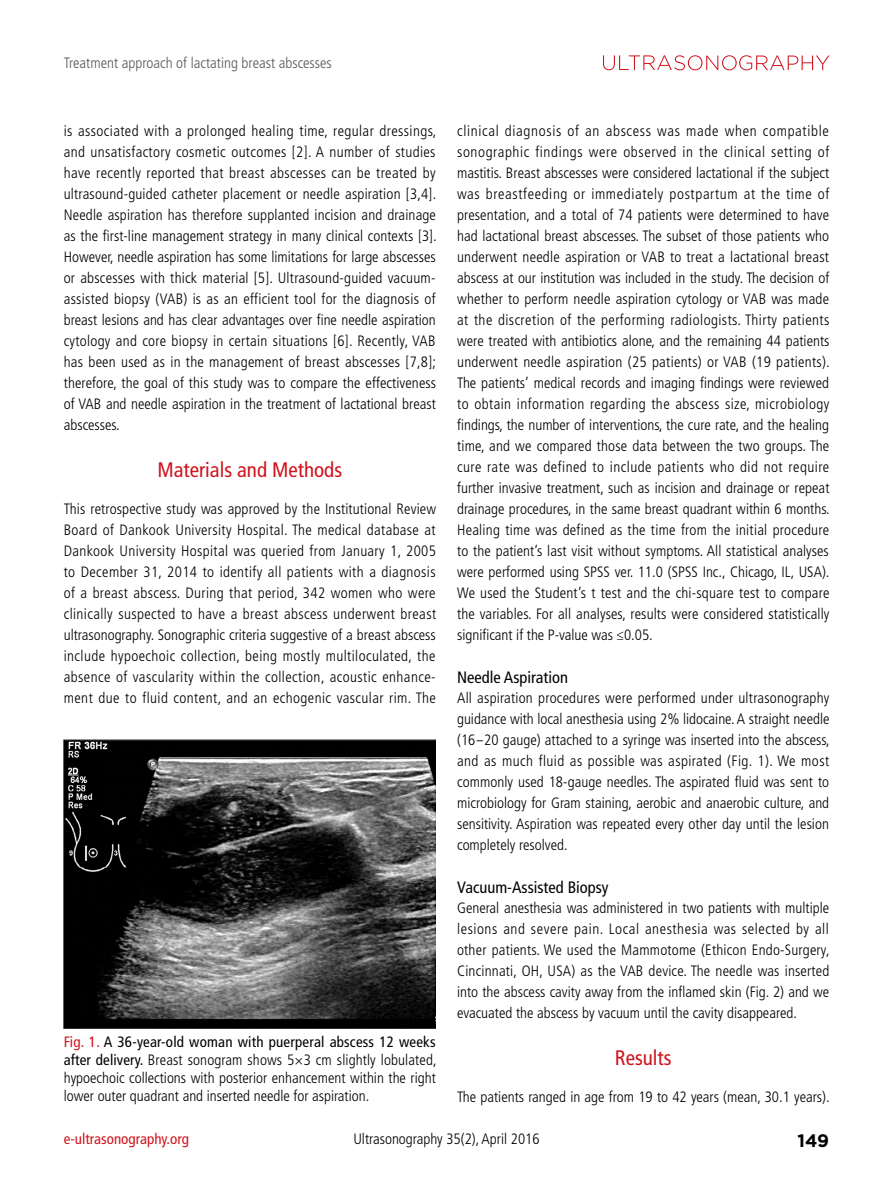
<style>
.page{position:relative;width:893px;height:1191px;background:#fff}
.page>*{position:absolute;margin:0;border:0;box-sizing:border-box;transform-origin:0 0}
.t1{font:condensed 21px "Frutiger LT Std";color:#d0131c}
.t2{font:700 18px "Gotham";color:#000}
.t3{font:condensed 16.5px "Frutiger LT Std";color:#000}
.t4{font:300 condensed 15px/21px "Frutiger LT Std";color:#000;text-align:justify}
.t5{font:300 condensed 15px "Frutiger LT Std";color:#5a5757}
.t6{font:condensed 15px "Frutiger LT Std";color:#d0131c}
.s1{font-weight:400;color:#d0131c}
.s2{font-weight:400}
</style>
<div class="page">
<svg style="left:603px;top:55px;width:226px;height:15px"></svg>
<img style="left:64px;top:739px;width:372px;height:289px">
<p class="t5" style="left:64px;top:54px;width:270px">Treatment approach of lactating breast abscesses</p>
<p class="t4" style="left:64px;top:120px;width:374px">is associated with a prolonged healing time, regular dressings, and unsatisfactory cosmetic outcomes [2]. A number of studies have recently reported that breast abscesses can be treated by ultrasound-guided catheter placement or needle aspiration [3,4].<br>Needle aspiration has therefore supplanted incision and drainage as the first-line management strategy in many clinical contexts [3].<br>However, needle aspiration has some limitations for large abscesses or abscesses with thick material [5]. Ultrasound-guided vacuum&shy;assisted biopsy (VAB) is as an efficient tool for the diagnosis of breast lesions and has clear advantages over fine needle aspiration cytology and core biopsy in certain situations [6]. Recently, VAB has been used as in the management of breast abscesses [7,8]; therefore, the goal of this study was to compare the effectiveness of VAB and needle aspiration in the treatment of lactational breast abscesses.</p>
<h1 class="t1" style="left:157px;top:457px;width:186px">Materials and Methods</h1>
<p class="t4" style="left:64px;top:498px;width:374px">This retrospective study was approved by the Institutional Review Board of Dankook University Hospital. The medical database at Dankook University Hospital was queried from January 1, 2005 to December 31, 2014 to identify all patients with a diagnosis of a breast abscess. During that period, 342 women who were clinically suspected to have a breast abscess underwent breast ultrasonography. Sonographic criteria suggestive of a breast abscess include hypoechoic collection, being mostly multiloculated, the absence of vascularity within the collection, acoustic enhance&shy;ment due to fluid content, and an echogenic vascular rim. The</p>
<p class="t4" style="left:64px;top:1033px;width:374px;line-height:18px"><span class="s1">Fig. 1.</span> <span class="s2">A 36-year-old woman with puerperal abscess 12 weeks after delivery.</span> Breast sonogram shows 5×3 cm slightly lobulated, hypoechoic collections with posterior enhancement within the right lower outer quadrant and inserted needle for aspiration.</p>
<p class="t4" style="left:457px;top:120px;width:374px">clinical diagnosis of an abscess was made when compatible sonographic findings were observed in the clinical setting of mastitis. Breast abscesses were considered lactational if the subject was breastfeeding or immediately postpartum at the time of presentation, and a total of 74 patients were determined to have had lactational breast abscesses. The subset of those patients who underwent needle aspiration or VAB to treat a lactational breast abscess at our institution was included in the study. The decision of whether to perform needle aspiration cytology or VAB was made at the discretion of the performing radiologists. Thirty patients were treated with antibiotics alone, and the remaining 44 patients underwent needle aspiration (25 patients) or VAB (19 patients).<br>The patients’ medical records and imaging findings were reviewed to obtain information regarding the abscess size, microbiology findings, the number of interventions, the cure rate, and the healing time, and we compared those data between the two groups. The cure rate was defined to include patients who did not require further invasive treatment, such as incision and drainage or repeat drainage procedures, in the same breast quadrant within 6 months.<br>Healing time was defined as the time from the initial procedure to the patient’s last visit without symptoms. All statistical analyses were performed using SPSS ver. 11.0 (SPSS Inc., Chicago, IL, USA).<br>We used the Student’s t test and the chi-square test to compare the variables. For all analyses, results were considered statistically significant if the P-value was ≤0.05.</p>
<p class="t3" style="left:457px;top:668px;width:112px">Needle Aspiration</p>
<p class="t4" style="left:457px;top:687px;width:374px">All aspiration procedures were performed under ultrasonography guidance with local anesthesia using 2% lidocaine. A straight needle (16-20 gauge) attached to a syringe was inserted into the abscess, and as much fluid as possible was aspirated (Fig. 1). We most commonly used 18-gauge needles. The aspirated fluid was sent to microbiology for Gram staining, aerobic and anaerobic culture, and sensitivity. Aspiration was repeated every other day until the lesion completely resolved.</p>
<p class="t3" style="left:457px;top:878px;width:153px">Vacuum-Assisted Biopsy</p>
<p class="t4" style="left:457px;top:897px;width:374px">General anesthesia was administered in two patients with multiple lesions and severe pain. Local anesthesia was selected by all other patients. We used the Mammotome (Ethicon Endo-Surgery, Cincinnati, OH, USA) as the VAB device. The needle was inserted into the abscess cavity away from the inflamed skin (Fig. 2) and we evacuated the abscess by vacuum until the cavity disappeared.</p>
<h1 class="t1" style="left:615px;top:1045px;width:58px">Results</h1>
<p class="t4" style="left:457px;top:1086px;width:374px">The patients ranged in age from 19 to 42 years (mean, 30.1 years).</p>
<p class="t6" style="left:64px;top:1130px;width:127px">e-ultrasonography.org</p>
<p class="t4" style="left:353px;top:1128px;width:188px">Ultrasonography 35(2), April 2016</p>
<p class="t2" style="left:797px;top:1130px;width:33px">149</p>
</div>
